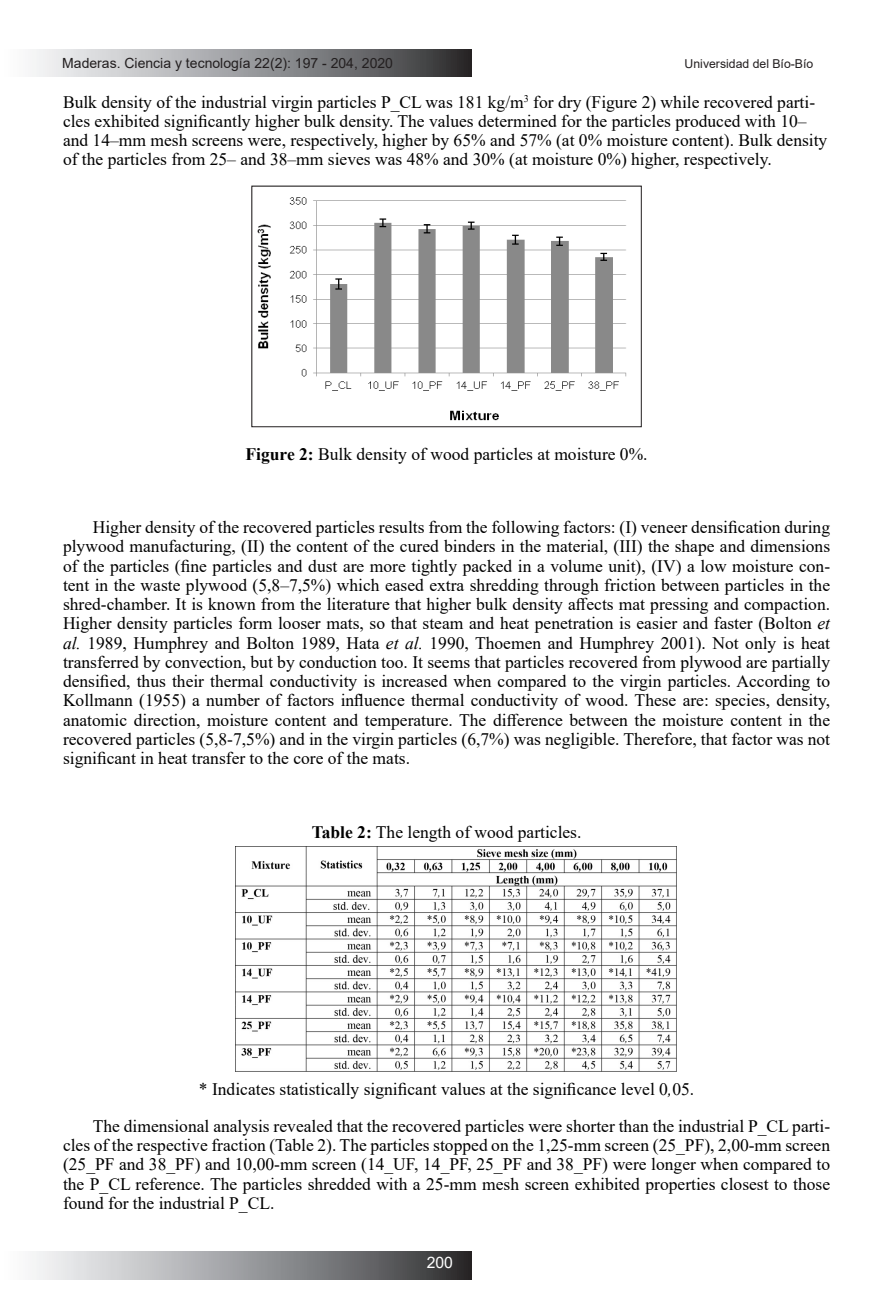
<style>
.page{position:relative;width:893px;height:1315px;background:#fff}
.page>*{position:absolute;margin:0;border:0;box-sizing:border-box;transform-origin:0 0}
.t1{font:17.5px/19.2px "Times New Roman";color:#000;text-align:justify}
.t2{font:15.75px "Arial";color:#fff}
.t3{font:14px "Arial";color:#231f20}
.t4{font:12.25px "Arial";color:#231f20}
.s1{font-weight:700}
.s2{font-style:italic}
</style>
<div class="page">
<div style="left:0;top:49px;width:471px;height:28px;background:linear-gradient(to right,#fff,#333436)"></div>
<div style="left:0;top:1252px;width:471px;height:27px;background:linear-gradient(to right,#fff,#333436)"></div>
<img style="left:257px;top:197px;width:370px;height:224px">
<div style="left:252px;top:186px;width:389px;height:241px;border:1px solid #231f20"></div>
<img style="left:236px;top:846px;width:440px;height:225px">
<p class="t3" style="left:62px;top:53px;width:332px">Maderas. Ciencia y tecnología 22(2): 197 - 204, 2020</p>
<p class="t4" style="left:685px;top:56px;width:130px">Universidad del Bío-Bío</p>
<p class="t1" style="left:63px;top:92px;width:766px;text-align:left">Bulk density of the industrial virgin particles P_CL was 181 kg/m<sup>3</sup> for dry (Figure 2) while recovered parti&shy;cles exhibited significantly higher bulk density. The values determined for the particles produced with 10– and 14–mm mesh screens were, respectively, higher by 65% and 57% (at 0% moisture content). Bulk density of the particles from 25– and 38–mm sieves was 48% and 30% (at moisture 0%) higher, respectively.</p>
<p class="t1" style="left:245px;top:443px;width:404px"><span class="s1">Figure 2:</span> Bulk density of wood particles at moisture 0%.</p>
<p class="t1" style="left:63px;top:517px;width:769px;text-indent:30px">Higher density of the recovered particles results from the following factors: (I) veneer densification during plywood manufacturing, (II) the content of the cured binders in the material, (III) the shape and dimensions of the particles (fine particles and dust are more tightly packed in a volume unit), (IV) a low moisture con&shy;tent in the waste plywood (5,8–7,5%) which eased extra shredding through friction between particles in the shred-chamber. It is known from the literature that higher bulk density affects mat pressing and compaction.<br>Higher density particles form looser mats, so that steam and heat penetration is easier and faster (Bolton <span class="s2">et al.</span> 1989, Humphrey and Bolton 1989, Hata <span class="s2">et al.</span> 1990, Thoemen and Humphrey 2001). Not only is heat transferred by convection, but by conduction too. It seems that particles recovered from plywood are partially densified, thus their thermal conductivity is increased when compared to the virgin particles. According to Kollmann (1955) a number of factors influence thermal conductivity of wood. These are: species, density, anatomic direction, moisture content and temperature. The difference between the moisture content in the recovered particles (5,8-7,5%) and in the virgin particles (6,7%) was negligible. Therefore, that factor was not significant in heat transfer to the core of the mats.</p>
<p class="t1" style="left:312px;top:821px;width:271px"><span class="s1">Table 2:</span> The length of wood particles.</p>
<p class="t1" style="left:199px;top:1079px;width:497px">* Indicates statistically significant values at the significance level 0<span class="s2">,</span>05.</p>
<p class="t1" style="left:63px;top:1115px;width:769px;text-indent:30px">The dimensional analysis revealed that the recovered particles were shorter than the industrial P_CL parti&shy;cles of the respective fraction (Table 2). The particles stopped on the 1,25-mm screen (25_PF), 2,00-mm screen (25_PF and 38_PF) and 10,00-mm screen (14_UF, 14_PF, 25_PF and 38_PF) were longer when compared to the P_CL reference. The particles shredded with a 25-mm mesh screen exhibited properties closest to those found for the industrial P_CL.</p>
<p class="t2" style="left:427px;top:1252px;width:28px">200</p>
</div>
